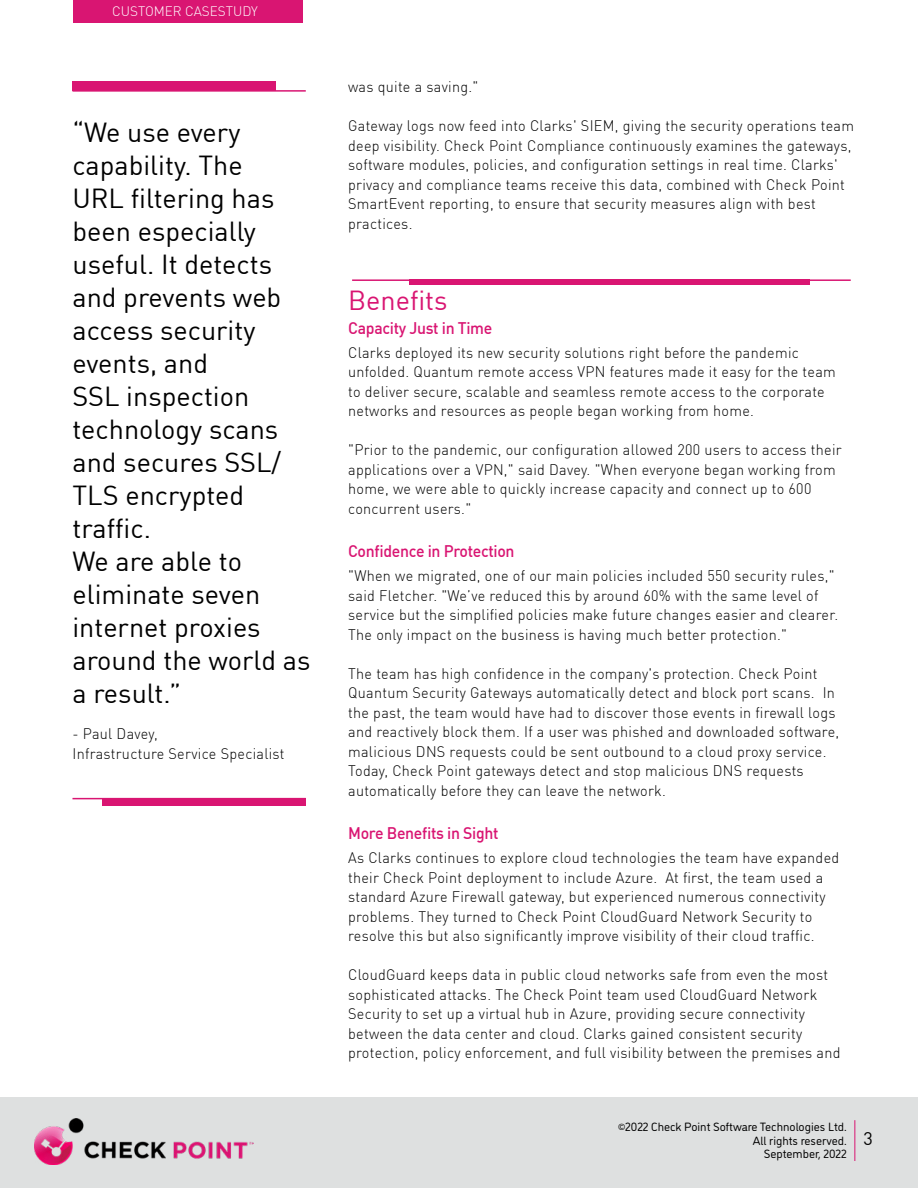
<style>
.page{position:relative;width:918px;height:1188px;background:#fff}
.page>*{position:absolute;margin:0;border:0;box-sizing:border-box;transform-origin:0 0}
.t1{font:27px/33px "DIN Pro";color:#000}
.t2{font:27px "DIN Pro";color:#d91572}
.t3{font:18px "DIN Pro";color:#000}
.t4{font:500 16.5px "DIN Pro";letter-spacing:-.02em;color:#d91572;scale:.96 1}
.t5{font:300 15px/19.5px "DIN Pro";letter-spacing:.02em;color:#000;scale:.96 1}
.t6{font:300 13.5px "DIN Pro";color:#fff}
.t7{font:12px/13.5px "DI Nosaur";color:#000;text-align:right}
.t8{font:9px "DI Nosaur";color:#000}
</style>
<div class="page">
<div style="left:0;top:1097px;width:918px;height:91px;background:#dee0e0"></div>
<hr style="left:854px;top:1120px;width:1px;height:41px;background:#d91572">
<div style="left:73px;top:0;width:230px;height:23px;background:#d91572"></div>
<img style="left:34px;top:1118px;width:219px;height:47px">
<div style="left:72px;top:81px;width:204px;height:9px;background:#d91572"></div>
<div style="left:103px;top:799px;width:203px;height:7px;background:#d91572"></div>
<hr style="left:72px;top:90px;width:234px;height:2px;background:#d91572">
<hr style="left:72px;top:798px;width:234px;height:1px;background:#d91572">
<div style="left:410px;top:279px;width:400px;height:6px;background:#d91572"></div>
<hr style="left:352px;top:279px;width:499px;height:2px;background:#d91572">
<p class="t6" style="left:112px;top:1px;width:147px">CUSTOMER CASESTUDY</p>
<p class="t1" style="left:72px;top:114px;width:239px">“We use every capability. The<br>URL filtering has been especially useful It. detects and prevents web access security events, and<br>SSL inspection technology scans and secures SSL/<br>TLS encrypted traffic.<br>We are able to eliminate seven internet proxies around the world as a result “.</p>
<p class="t5" style="left:72px;top:723px;width:222px">- Paul Davey,<br>Infrastructure Service Specialist</p>
<p class="t5" style="left:348px;top:76px;width:137px">was quite a saving ".</p>
<p class="t5" style="left:348px;top:115px;width:528px">Gateway logs now feed into Clarks' SIEM, giving the security operations team deep visibility. Check Point Compliance continuously examines the gateways, software modules, policies, and configuration settings in real time. Clarks' privacy and compliance teams receive this data, combined with Check Point SmartEvent reporting to, ensure that security measures align with best practices.</p>
<h1 class="t2" style="left:348px;top:280px;width:101px">Benefits</h1>
<p class="t4" style="left:348px;top:315px;width:152px">Capacity Just in Time</p>
<p class="t5" style="left:348px;top:342px;width:509px">Clarks deployed its new security solutions right before the pandemic unfolded. Quantum remote access VPN features made it easy for the team to deliver secure, scalable and seamless remote access to the corporate networks and resources as people began working from home.</p>
<p class="t5" style="left:348px;top:439px;width:516px">"Prior to the pandemic, our configuration allowed 200 users to access their applications over a VPN," said Davey ". When everyone began working from home, we were able to quickly increase capacity and connect up to 600 concurrent users ".</p>
<p class="t4" style="left:348px;top:539px;width:175px">Confidence in Protection</p>
<p class="t5" style="left:348px;top:565px;width:512px">"When we migrated, one of our main policies included 550 security rules ", said Fletcher ". We’ve reduced this by around 60% with the same level of service but the simplified policies make future changes easier and clearer.<br>The only impact on the business is having much better protection ".</p>
<p class="t5" style="left:348px;top:663px;width:490px">The team has high confidence in the company s' protection. Check Point</p>
<p class="t5" style="left:823px;top:682px;width:14px">In</p>
<p class="t5" style="left:348px;top:682px;width:513px">Quantum Security Gateways automatically detect and block port scans.<br>the past, the team would have had to discover those events in firewall logs and reactively block them aIf. user was phished and downloaded software, malicious DNS requests could be sent outbound to a cloud proxy service.<br>Today, Check Point gateways detect and stop malicious DNS requests automatically before they can leave the network.</p>
<p class="t4" style="left:348px;top:821px;width:158px">More Benefits in Sight</p>
<p class="t5" style="left:666px;top:847px;width:183px;text-indent:-317px">As Clarks continues to explore cloud technologies the team have expanded<br>At first, the team used a</p>
<p class="t5" style="left:348px;top:867px;width:499px">their Check Point deployment to include Azure.<br>standard Azure Firewall gateway, but experienced numerous connectivity problems. They turned to Check Point CloudGuard Network Security to resolve this but also significantly improve visibility of their cloud traffic.</p>
<p class="t5" style="left:348px;top:964px;width:514px">CloudGuard keeps data in public cloud networks safe from even the most sophisticated attacks. The Check Point team used CloudGuard Network Security to set up a virtual hub in Azure, providing secure connectivity between the data center and cloud. Clarks gained consistent security protection, policy enforcement, and full visibility between the premises and</p>
<p class="t7" style="left:625px;top:1120px;width:223px">2022 Check Point Software Technologies Ltd.</p>
<p class="t8" style="left:618px;top:1120px;width:9px">©</p>
<p class="t7" style="left:753px;top:1133px;width:95px">All rights reserved.<br>September, 2022</p>
<p class="t3" style="left:864px;top:1125px;width:11px">3</p>
</div>
